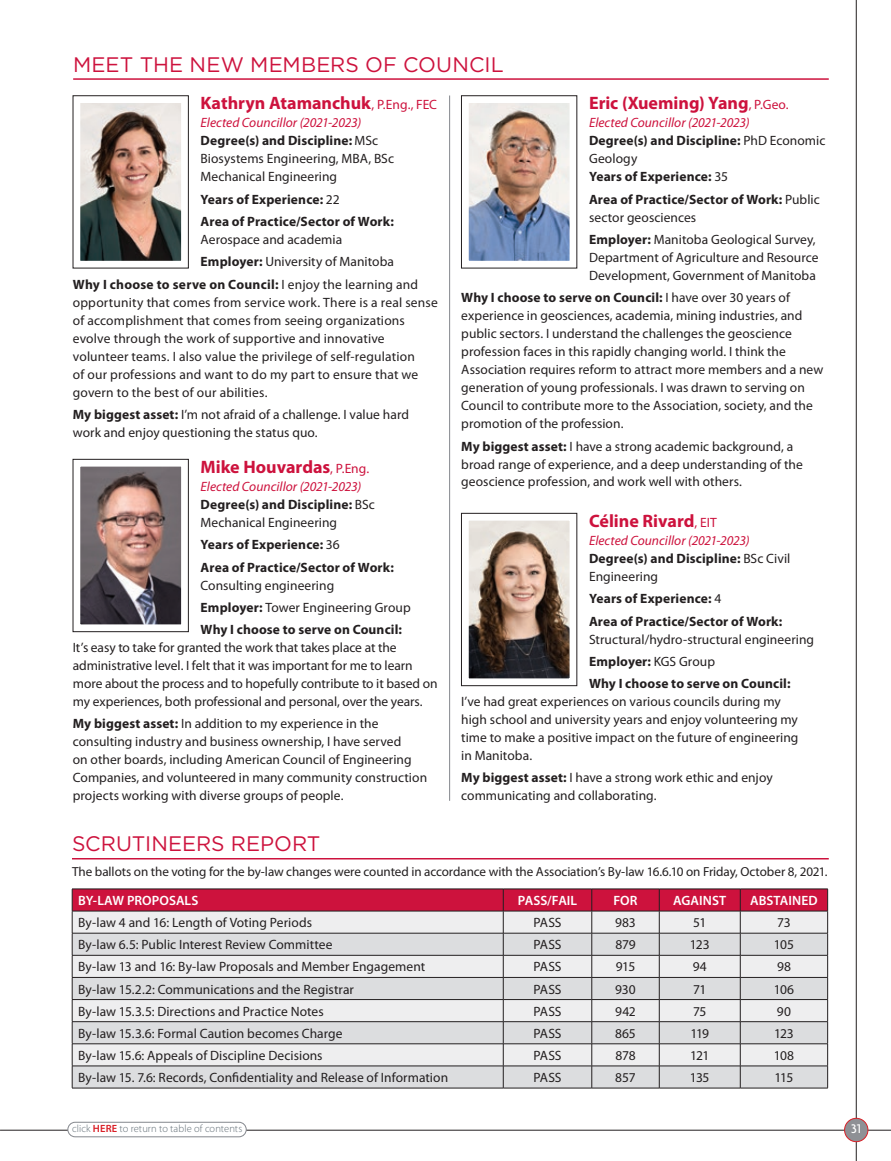
<style>
.page{position:relative;width:891px;height:1161px;background:#fff}
.page>*{position:absolute;margin:0;border:0;box-sizing:border-box;transform-origin:0 0}
.t1{font:21px "Gotham";letter-spacing:.005em;color:#cd123d}
.t2{font:700 18px "Myriad Pro";color:#cd123d}
.t3{font:13.5px/18px "Myriad Pro";letter-spacing:.005em;color:#231f20}
.t4{font:700 13.5px/18px "Myriad Pro";letter-spacing:.01em;color:#231f20}
.t5{font:italic 13.5px/18px "Myriad Pro";color:#cd123d}
.t6{font:600 13.5px "Myriad Pro";color:#fff}
.t7{font:500 13.5px "Agenda";color:#fff}
.t8{font:13.2px "Myriad Pro";letter-spacing:-.005em;color:#231f20}
.t9{font:300 10.5px "Myriad Pro";letter-spacing:.01em;color:#616d75}
.s1{font-weight:400;font-size:13.5px}
.s2{font-style:italic;color:#cd123d}
.s3{font-weight:700}
.s4{font-weight:400}
.s5{font-weight:700;font-style:normal;color:#231f20}
.s6{font-style:normal;color:#231f20}
.s7{font-weight:400;font-style:italic;color:#cd123d}
.s8{font-weight:600;color:#d91f26}
</style>
<div class="page">
<svg style="left:73px;top:95px;width:116px;height:174px"></svg>
<svg style="left:73px;top:459px;width:116px;height:173px"></svg>
<img style="left:461px;top:95px;width:116px;height:174px">
<svg style="left:461px;top:513px;width:116px;height:173px"></svg>
<hr style="left:72px;top:858px;width:757px;height:2px;background:#cd123d">
<svg style="left:72px;top:889px;width:756px;height:199px;background:#d8c4ca"></svg>
<hr style="left:72px;top:1088px;width:431px;height:1px;background:#231f20">
<hr style="left:503px;top:1088px;width:89px;height:1px;background:#231f20">
<hr style="left:592px;top:1088px;width:67px;height:1px;background:#231f20">
<hr style="left:659px;top:1088px;width:81px;height:1px;background:#231f20">
<hr style="left:740px;top:1088px;width:88px;height:1px;background:#231f20">
<hr style="left:73px;top:78px;width:756px;height:2px;background:#cd123d">
<hr style="left:449px;top:96px;width:1px;height:705px;background:#84878d">
<hr style="left:0;top:1130px;width:891px;height:1px;background:#231f20">
<hr style="left:856px;top:0;width:1px;height:1161px;background:#231f20">
<div style="left:845px;top:1118px;width:23px;height:24px;background:#8e9095;border-radius:50%"></div>
<div style="left:844px;top:1118px;width:24px;height:24px;border:1px solid #d91f26;border-radius:50%"></div>
<div style="left:68px;top:1122px;width:178px;height:15px;background:#fff;border-radius:7px"></div>
<div style="left:68px;top:1122px;width:178px;height:15px;border:1px solid #84878d;border-radius:7px"></div>
<h1 class="t1" style="left:73px;top:53px;width:432px">MEET THE NEW MEMBERS OF COUNCIL</h1>
<h2 class="t2" style="left:201px;top:92px;width:238px">Kathryn Atamanchuk<span class="s1">, P.Eng., FEC</span></h2>
<p class="t3" style="left:201px;top:114px;width:195px"><span class="s2">Elected Councillor (2021-2023)<br></span><span class="s3">Degree(s) and Discipline:</span> MSc<br>Biosystems Engineering, MBA, BSc<br>Mechanical Engineering</p>
<p class="t4" style="left:201px;top:187px;width:195px;line-height:22.4px">Years of Experience: <span class="s4">22<br></span>Area of Practice/Sector of Work:</p>
<p class="t3" style="left:201px;top:230px;width:143px">Aerospace and academia</p>
<p class="t3" style="left:201px;top:252px;width:195px"><span class="s3">Employer:</span> University of Manitoba</p>
<p class="t4" style="left:73px;top:275px;width:347px">Why I choose to serve on Council: <span class="s4">I enjoy the learning and</span></p>
<p class="t3" style="left:73px;top:293px;width:367px">opportunity that comes from service work. There is a real sense of accomplishment that comes from seeing organizations evolve through the work of supportive and innovative volunteer teams. I also value the privilege of self-regulation<br>of our professions and want to do my part to ensure that we govern to the best of our abilities.</p>
<p class="t3" style="left:73px;top:405px;width:338px"><span class="s3">My biggest asset:</span> I’m not afraid of a challenge. I value hard work and enjoy questioning the status quo.</p>
<h2 class="t2" style="left:201px;top:455px;width:170px">Mike Houvardas<span class="s1">, P.Eng.</span></h2>
<p class="t5" style="left:201px;top:477px;width:176px">Elected Councillor (2021-2023)<br><span class="s5">Degree(s) and Discipline:</span> <span class="s6">BSc<br>Mechanical Engineering</span></p>
<p class="t4" style="left:201px;top:533px;width:195px;line-height:22.4px">Years of Experience: <span class="s4">36<br></span>Area of Practice/Sector of Work:</p>
<p class="t3" style="left:201px;top:574px;width:212px;line-height:22.4px">Consulting engineering<br><span class="s3">Employer:</span> Tower Engineering Group<br><span class="s3">Why I choose to serve on Council:</span></p>
<p class="t3" style="left:73px;top:638px;width:366px">It’s easy to take for granted the work that takes place at the administrative level. I felt that it was important for me to learn more about the process and to hopefully contribute to it based on my experiences, both professional and personal, over the years.</p>
<p class="t3" style="left:73px;top:715px;width:356px"><span class="s3">My biggest asset:</span> In addition to my experience in the consulting industry and business ownership, I have served<br>on other boards, including American Council of Engineering Companies, and volunteered in many community construction projects working with diverse groups of people.</p>
<h2 class="t2" style="left:589px;top:92px;width:201px">Eric (Xueming) Yang<span class="s1">, P.Geo.</span></h2>
<p class="t4" style="left:589px;top:113px;width:238px"><span class="s7">Elected Councillor (2021-2023)<br></span>Degree(s) and Discipline: <span class="s4">PhD Economic<br>Geology<br></span>Years of Experience: <span class="s4">35</span></p>
<p class="t4" style="left:589px;top:190px;width:232px">Area of Practice/Sector of Work: <span class="s4">Public sector geosciences</span></p>
<p class="t3" style="left:589px;top:230px;width:231px"><span class="s3">Employer:</span> Manitoba Geological Survey,<br>Department of Agriculture and Resource<br>Development, Government of Manitoba</p>
<p class="t3" style="left:461px;top:288px;width:364px"><span class="s3">Why I choose to serve on Council:</span> I have over 30 years of experience in geosciences, academia, mining industries, and public sectors. I understand the challenges the geoscience profession faces in this rapidly changing world. I think the Association requires reform to attract more members and a new generation of young professionals. I was drawn to serving on Council to contribute more to the Association, society, and the promotion of the profession.</p>
<p class="t3" style="left:461px;top:437px;width:343px"><span class="s3">My biggest asset:</span> I have a strong academic background, a broad range of experience, and a deep understanding of the geoscience profession, and work well with others.</p>
<h2 class="t2" style="left:589px;top:509px;width:129px">Céline Rivard<span class="s1">, EIT</span></h2>
<p class="t5" style="left:589px;top:531px;width:203px">Elected Councillor (2021-2023)<br><span class="s5">Degree(s) and Discipline:</span> <span class="s6">BSc Civil<br>Engineering</span></p>
<p class="t4" style="left:589px;top:587px;width:195px;line-height:22.4px">Years of Experience: <span class="s4">4<br></span>Area of Practice/Sector of Work:</p>
<p class="t3" style="left:589px;top:628px;width:227px;line-height:22.4px">Structural/hydro-structural engineering<br><span class="s3">Employer:</span> KGS Group<br><span class="s3">Why I choose to serve on Council:</span></p>
<p class="t3" style="left:461px;top:692px;width:339px">I’ve had great experiences on various councils during my high school and university years and enjoy volunteering my time to make a positive impact on the future of engineering in Manitoba.</p>
<p class="t3" style="left:461px;top:769px;width:313px"><span class="s3">My biggest asset:</span> I have a strong work ethic and enjoy communicating and collaborating.</p>
<h1 class="t1" style="left:72px;top:832px;width:250px">SCRUTINEERS REPORT</h1>
<p class="t8" style="left:72px;top:863px;width:757px">The ballots on the voting for the by-law changes were counted in accordance with the Association’s By-law 16.6.10 on Friday, October 8, 2021.</p>
<p class="t6" style="left:78px;top:892px;width:122px">BY-LAW PROPOSALS</p>
<p class="t6" style="left:518px;top:892px;width:61px">PASS/FAIL</p>
<p class="t6" style="left:613px;top:892px;width:26px">FOR</p>
<p class="t6" style="left:673px;top:892px;width:55px">AGAINST</p>
<p class="t6" style="left:750px;top:892px;width:69px">ABSTAINED</p>
<p class="t3" style="left:78px;top:913px;width:235px">By-law 4 and 16: Length of Voting Periods</p>
<p class="t3" style="left:533px;top:913px;width:30px">PASS</p>
<p class="t3" style="left:615px;top:913px;width:22px">983</p>
<p class="t3" style="left:693px;top:913px;width:15px">51</p>
<p class="t3" style="left:777px;top:913px;width:15px">73</p>
<p class="t3" style="left:78px;top:936px;width:256px">By-law 6.5: Public Interest Review Committee</p>
<p class="t3" style="left:533px;top:936px;width:30px">PASS</p>
<p class="t3" style="left:615px;top:936px;width:22px">879</p>
<p class="t3" style="left:690px;top:936px;width:21px">123</p>
<p class="t3" style="left:774px;top:936px;width:22px">105</p>
<p class="t3" style="left:78px;top:958px;width:349px">By-law 13 and 16: By-law Proposals and Member Engagement</p>
<p class="t3" style="left:533px;top:958px;width:30px">PASS</p>
<p class="t3" style="left:616px;top:958px;width:21px">915</p>
<p class="t3" style="left:693px;top:958px;width:16px">94</p>
<p class="t3" style="left:777px;top:958px;width:15px">98</p>
<p class="t3" style="left:78px;top:980px;width:277px">By-law 15.2.2: Communications and the Registrar</p>
<p class="t3" style="left:533px;top:980px;width:30px">PASS</p>
<p class="t3" style="left:615px;top:980px;width:22px">930</p>
<p class="t3" style="left:693px;top:980px;width:15px">71</p>
<p class="t3" style="left:774px;top:980px;width:22px">106</p>
<p class="t3" style="left:78px;top:1002px;width:247px">By-law 15.3.5: Directions and Practice Notes</p>
<p class="t3" style="left:533px;top:1002px;width:30px">PASS</p>
<p class="t3" style="left:615px;top:1002px;width:22px">942</p>
<p class="t3" style="left:693px;top:1002px;width:15px">75</p>
<p class="t3" style="left:777px;top:1002px;width:16px">90</p>
<p class="t3" style="left:78px;top:1024px;width:266px">By-law 15.3.6: Formal Caution becomes Charge</p>
<p class="t3" style="left:533px;top:1024px;width:30px">PASS</p>
<p class="t3" style="left:615px;top:1024px;width:22px">865</p>
<p class="t3" style="left:690px;top:1024px;width:20px">119</p>
<p class="t3" style="left:774px;top:1024px;width:21px">123</p>
<p class="t3" style="left:78px;top:1046px;width:246px">By-law 15.6: Appeals of Discipline Decisions</p>
<p class="t3" style="left:533px;top:1046px;width:30px">PASS</p>
<p class="t3" style="left:615px;top:1046px;width:22px">878</p>
<p class="t3" style="left:690px;top:1046px;width:21px">121</p>
<p class="t3" style="left:774px;top:1046px;width:22px">108</p>
<p class="t3" style="left:78px;top:1068px;width:372px">By-law 15. 7.6: Records, Confidentiality and Release of Information</p>
<p class="t3" style="left:533px;top:1068px;width:30px">PASS</p>
<p class="t3" style="left:615px;top:1068px;width:22px">857</p>
<p class="t3" style="left:690px;top:1068px;width:21px">135</p>
<p class="t3" style="left:775px;top:1068px;width:20px">115</p>
<p class="t9" style="left:72px;top:1123px;width:172px">click <span class="s8">HERE</span> to return to table of contents</p>
<p class="t7" style="left:851px;top:1121px;width:12px">31</p>
</div>
